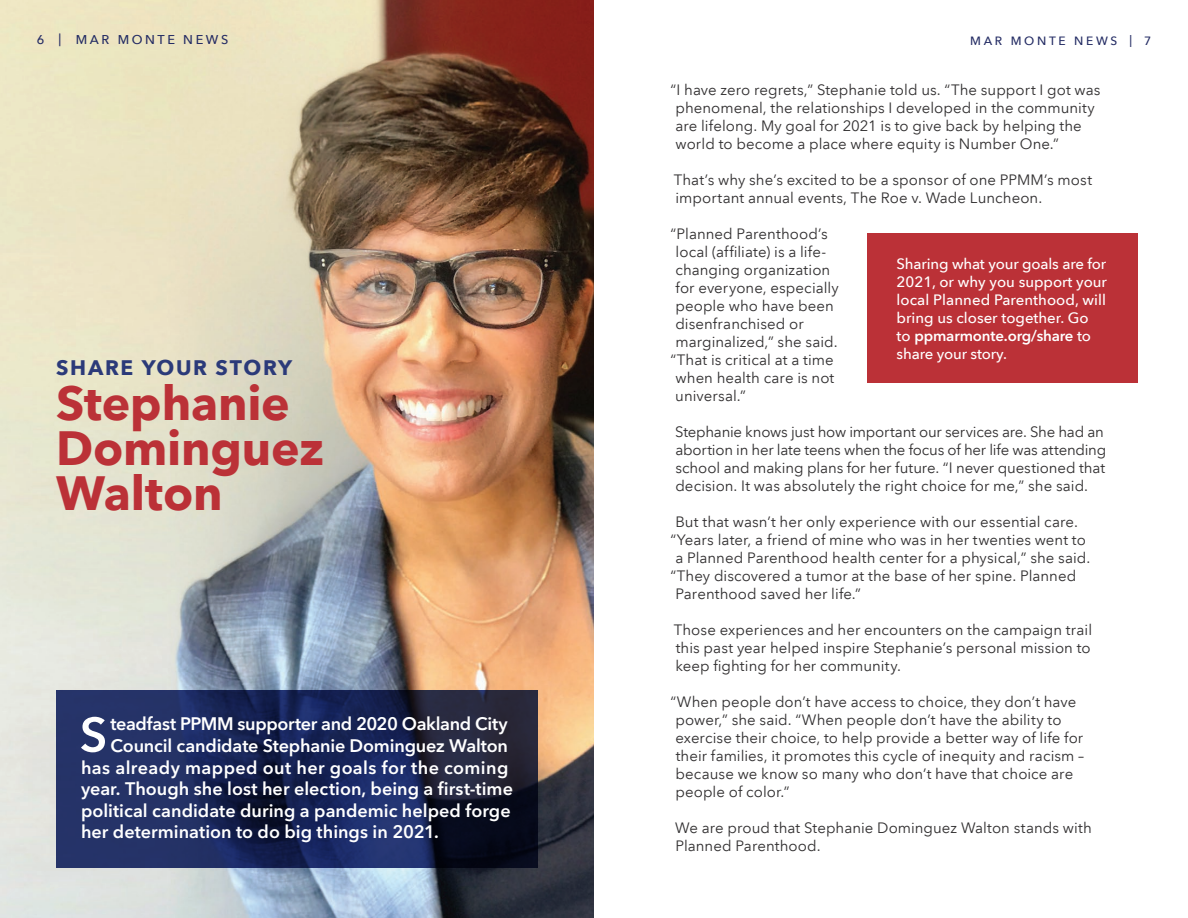
<style>
.page{position:relative;width:1188px;height:918px;background:#fff}
.page>*{position:absolute;margin:0;border:0;box-sizing:border-box;transform-origin:0 0}
.t1{font:700 48px/45px "Avenir Next LT Pro";letter-spacing:-.005em;color:#bb3137}
.t2{font:700 21px "Avenir Next LT Pro";letter-spacing:.075em;color:#2b3a79}
.t3{font:600 18px "Avenir Next LT Pro";color:#fff}
.t4{font:600 18px "Avenir Next LT Pro";letter-spacing:-.02em;color:#fff}
.t5{font:600 18px "Avenir Next LT Pro";letter-spacing:.02em;color:#fff}
.t6{font:15px/18px "Avenir Next LT Pro";letter-spacing:.005em;color:#312f30}
.t7{font:500 15px/18px "Avenir Next LT Pro";color:#fff}
.t8{font:500 12.75px "Avenir Next LT Pro";letter-spacing:.2em;color:#242c64}
.t9{font:500 12px "Avenir Next LT Pro";letter-spacing:.225em;color:#242c64}
.s1{font-weight:600}
</style>
<div class="page">
<img style="left:0;top:0;width:594px;height:918px">
<svg style="left:56px;top:690px;width:482px;height:178px;background:#1b2651"></svg>
<div style="left:867px;top:234px;width:270px;height:149px;background:#bb3137"></div>
<svg style="left:81px;top:717px;width:24px;height:35px"></svg>
<p class="t8" style="left:37px;top:32px;width:193px">6 | MAR MONTE NEWS</p>
<h2 class="t2" style="left:56px;top:355px;width:238px">SHARE YOUR STORY</h2>
<h1 class="t1" style="left:56px;top:381px;width:269px">Stephanie<br>Dominguez<br>Walton</h1>
<p class="t4" style="left:110px;top:713px;width:399px">teadfast PPMM supporter and 2020 Oakland City</p>
<p class="t3" style="left:110px;top:735px;width:399px">Council candidate Stephanie Dominguez Walton</p>
<p class="t5" style="left:81px;top:756px;width:429px">has already mapped out her goals for the coming</p>
<p class="t3" style="left:81px;top:778px;width:434px">year. Though she lost her election, being a first-time</p>
<p class="t3" style="left:81px;top:800px;width:431px">political candidate during a pandemic helped forge</p>
<p class="t3" style="left:81px;top:821px;width:359px">her determination to do big things in 2021.</p>
<p class="t9" style="left:970px;top:34px;width:183px">MAR MONTE NEWS | 7</p>
<p class="t6" style="left:675px;top:81px;width:427px;text-indent:-5px">“I have zero regrets,” Stephanie told us. “The support I got was phenomenal, the relationships I developed in the community are lifelong. My goal for 2021 is to give back by helping the world to become a place where equity is Number One.”</p>
<p class="t6" style="left:674px;top:171px;width:420px">That’s why she’s excited to be a sponsor of one PPMM’s most important annual events, The Roe v. Wade Luncheon.</p>
<p class="t6" style="left:670px;top:225px;width:159px">“Planned Parenthood’s</p>
<p class="t6" style="left:676px;top:243px;width:152px">local (affiliate) is a life-</p>
<p class="t6" style="left:675px;top:261px;width:156px">changing organization</p>
<p class="t6" style="left:676px;top:279px;width:165px">for everyone, especially</p>
<p class="t6" style="left:675px;top:297px;width:160px">people who have been</p>
<p class="t6" style="left:675px;top:315px;width:130px">disenfranchised or</p>
<p class="t6" style="left:676px;top:333px;width:164px">marginalized,” she said.</p>
<p class="t6" style="left:670px;top:351px;width:165px">“That is critical at a time</p>
<p class="t6" style="left:676px;top:369px;width:160px">when health care is not</p>
<p class="t6" style="left:675px;top:387px;width:72px">universal.”</p>
<p class="t6" style="left:675px;top:423px;width:433px">Stephanie knows just how important our services are. She had an abortion in her late teens when the focus of her life was attending school and making plans for her future. “I never questioned that decision. It was absolutely the right choice for me,” she said.</p>
<p class="t6" style="left:675px;top:513px;width:404px">But that wasn’t her only experience with our essential care.</p>
<p class="t6" style="left:670px;top:531px;width:417px">“Years later, a friend of mine who was in her twenties went to</p>
<p class="t6" style="left:675px;top:549px;width:417px">a Planned Parenthood health center for a physical,” she said.</p>
<p class="t6" style="left:670px;top:567px;width:407px">“They discovered a tumor at the base of her spine. Planned</p>
<p class="t6" style="left:675px;top:585px;width:187px">Parenthood saved her life.”</p>
<p class="t6" style="left:674px;top:621px;width:420px;text-align:justify">Those experiences and her encounters on the campaign trail this past year helped inspire Stephanie’s personal mission to keep fighting for her community.</p>
<p class="t6" style="left:675px;top:693px;width:410px;text-indent:-5px">“When people don’t have access to choice, they don’t have power,” she said. “When people don’t have the ability to exercise their choice, to help provide a better way of life for their families, it promotes this cycle of inequity and racism – because we know so many who don’t have that choice are people of color.”</p>
<p class="t6" style="left:675px;top:819px;width:418px">We are proud that Stephanie Dominguez Walton stands with<br>Planned Parenthood.</p>
<p class="t7" style="left:897px;top:254px;width:212px">Sharing what your goals are for<br>2021, or why you support your local Planned Parenthood, will bring us closer together. Go<br>to <span class="s1">ppmarmonte.org/share</span> to share your story.</p>
</div>
